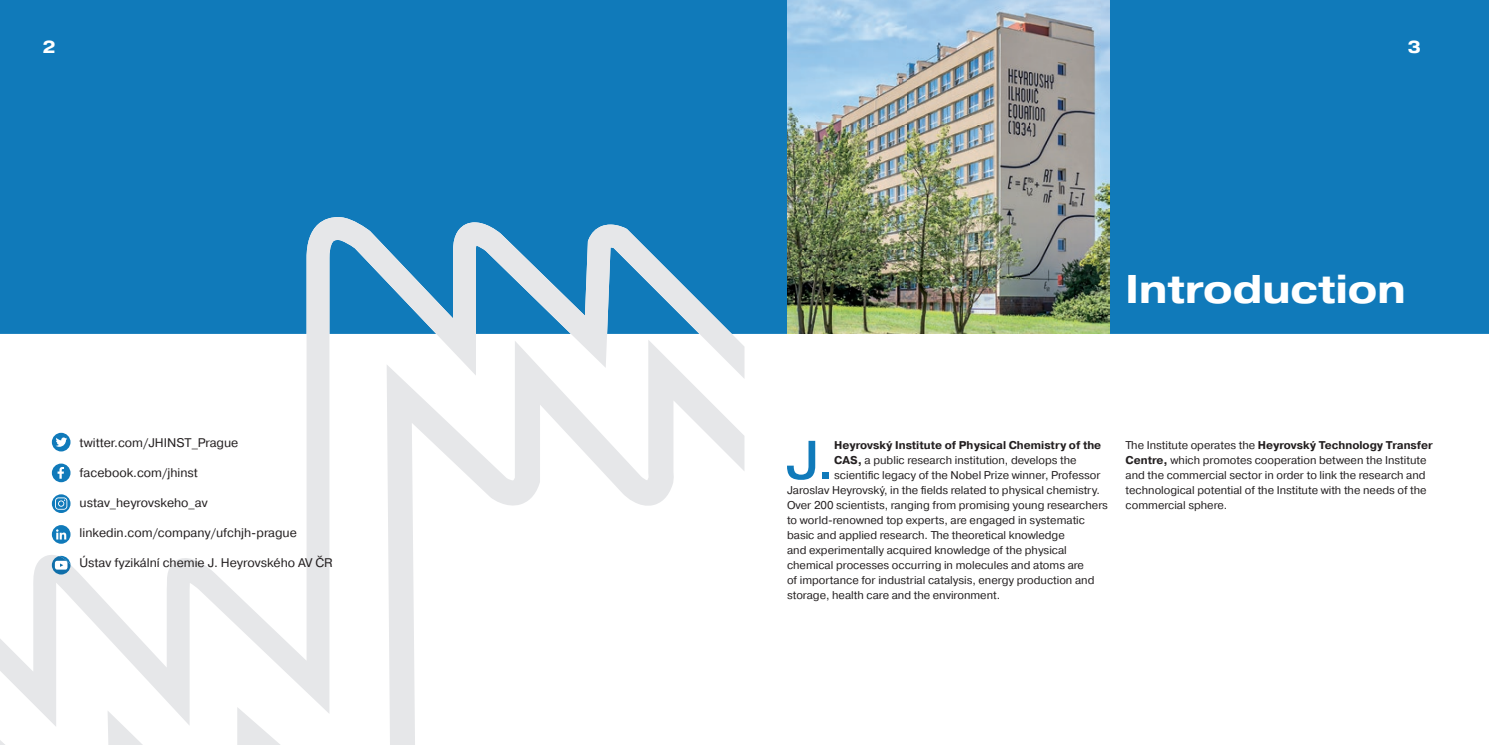
<style>
.page{position:relative;width:1489px;height:745px;background:#fff}
.page>*{position:absolute;margin:0;border:0;box-sizing:border-box;transform-origin:0 0}
.t1{font:54.12px "Pragmatica Ext";color:#107aba}
.t2{font:700 40px "Pragmatica Ext";color:#fff}
.t3{font:700 17.5px "Pragmatica Ext";color:#fff}
.t4{font:12.5px "Pragmatica";color:#231f20}
.t5{font:11.25px/15px "Pragmatica";color:#231f20}
.t6{font:700 11.25px "Pragmatica";color:#231f20}
.s1{font-weight:700}
</style>
<div class="page">
<div style="left:0;top:0;width:1488px;height:334px;background:#107aba"></div>
<img style="left:787px;top:0;width:322px;height:334px">
<svg style="left:0;top:216px;width:744px;height:123px;background:#4394c5"></svg>
<svg style="left:0;top:339px;width:744px;height:405px"></svg>
<svg style="left:52px;top:494px;width:18px;height:18px"></svg>
<svg style="left:55px;top:497px;width:12px;height:12px"></svg>
<div style="left:52px;top:463px;width:18px;height:19px;background:#107aba;border-radius:50%"></div>
<svg style="left:58px;top:467px;width:6px;height:11px"></svg>
<svg style="left:52px;top:555px;width:18px;height:19px"></svg>
<div style="left:52px;top:432px;width:18px;height:19px;background:#107aba;border-radius:50%"></div>
<svg style="left:56px;top:437px;width:11px;height:9px"></svg>
<svg style="left:52px;top:524px;width:18px;height:19px"></svg>
<svg style="left:56px;top:529px;width:10px;height:10px"></svg>
<h3 class="t3" style="left:43px;top:35px;width:15px">2</h3>
<h3 class="t3" style="left:1407px;top:35px;width:15px">3</h3>
<p class="t4" style="left:80px;top:435px;width:160px">twitter.com/JHINST_Prague</p>
<p class="t4" style="left:80px;top:465px;width:120px">facebook.com/jhinst</p>
<p class="t4" style="left:80px;top:495px;width:129px">ustav_heyrovskeho_av</p>
<p class="t4" style="left:80px;top:525px;width:219px">linkedin.com/company/ufchjh-prague</p>
<p class="t4" style="left:80px;top:555px;width:255px">Ústav fyzikální chemie J. Heyrovského AV ČR</p>
<h2 class="t2" style="left:1125px;top:262px;width:282px">Introduction</h2>
<h1 class="t1" style="left:785px;top:426px;width:50px">J.</h1>
<p class="t6" style="left:834px;top:437px;width:268px">Heyrovský Institute of Physical Chemistry of the</p>
<p class="t5" style="left:834px;top:452px;width:244px"><span class="s1">CAS,</span> a public research institution, develops the</p>
<p class="t5" style="left:834px;top:467px;width:268px">scientific legacy of the Nobel Prize winner, Professor</p>
<p class="t5" style="left:787px;top:482px;width:314px">Jaroslav Heyrovský, in the fields related to physical chemistry.</p>
<p class="t5" style="left:787px;top:497px;width:322px">Over 200 scientists, ranging from promising young researchers</p>
<p class="t5" style="left:787px;top:512px;width:299px">to world-renowned top experts, are engaged in systematic</p>
<p class="t5" style="left:787px;top:527px;width:279px">basic and applied research. The theoretical knowledge</p>
<p class="t5" style="left:787px;top:542px;width:281px">and experimentally acquired knowledge of the physical</p>
<p class="t5" style="left:787px;top:557px;width:298px">chemical processes occurring in molecules and atoms are</p>
<p class="t5" style="left:787px;top:572px;width:309px">of importance for industrial catalysis, energy production and</p>
<p class="t5" style="left:787px;top:587px;width:215px">storage, health care and the environment.</p>
<p class="t5" style="left:1125px;top:437px;width:309px">The Institute operates the <span class="s1">Heyrovský Technology Transfer Centre,</span> which promotes cooperation between the Institute and the commercial sector in order to link the research and technological potential of the Institute with the needs of the commercial sphere.</p>
</div>
